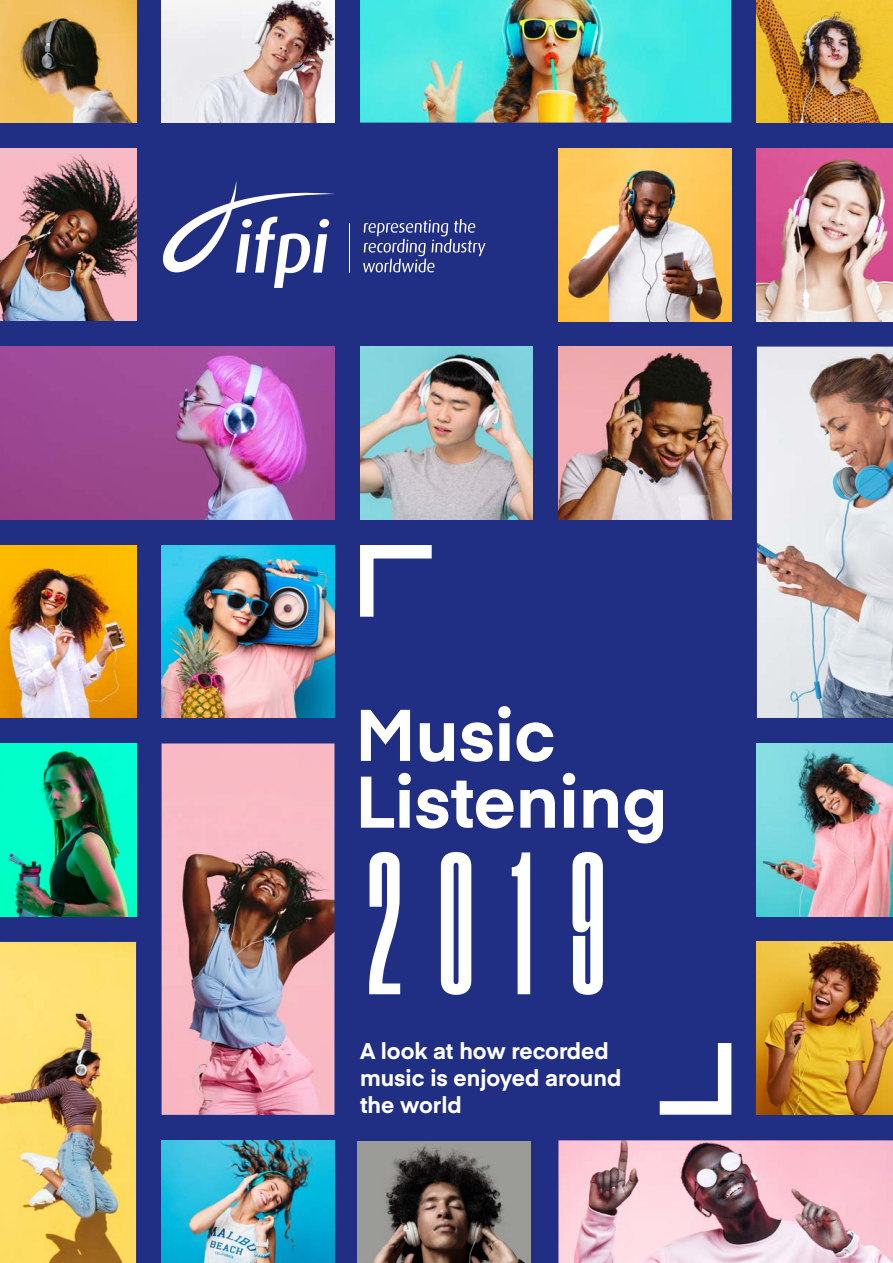
<style>
.page{position:relative;width:893px;height:1263px;background:#202e84}
.page>*{position:absolute;margin:0;border:0;box-sizing:border-box;transform-origin:0 0}
.t1{font:700 149.85px "Tusker Grotesk 2700";color:#fff}
.t2{font:700 71.85px/66.8px "Eina 01";color:#fff}
.H2_Line_Above{font:700 22.5px/27px "Eina 01";color:#fff}
</style>
<div class="page">
<img style="left:162px;top:0;width:172px;height:123px">
<img style="left:162px;top:545px;width:172px;height:173px">
<img style="left:0;top:347px;width:334px;height:172px">
<img style="left:162px;top:743px;width:172px;height:372px">
<img style="left:162px;top:1140px;width:172px;height:123px">
<img style="left:558px;top:148px;width:173px;height:173px">
<img style="left:558px;top:347px;width:173px;height:172px">
<img style="left:757px;top:148px;width:136px;height:173px">
<img style="left:757px;top:0;width:136px;height:123px">
<img style="left:757px;top:942px;width:136px;height:173px">
<img style="left:757px;top:347px;width:136px;height:371px">
<img style="left:757px;top:743px;width:136px;height:173px">
<img style="left:558px;top:1140px;width:335px;height:123px">
<img style="left:0;top:148px;width:136px;height:173px">
<img style="left:0;top:0;width:136px;height:123px">
<img style="left:0;top:545px;width:136px;height:173px">
<img style="left:0;top:743px;width:136px;height:173px">
<img style="left:0;top:942px;width:136px;height:321px">
<img style="left:360px;top:0;width:371px;height:123px">
<img style="left:360px;top:347px;width:173px;height:172px">
<img style="left:357px;top:1142px;width:173px;height:121px">
<svg style="left:360px;top:545px;width:72px;height:72px"></svg>
<svg style="left:659px;top:1043px;width:73px;height:72px"></svg>
<svg style="left:163px;top:181px;width:172px;height:107px"></svg>
<hr style="left:349px;top:223px;width:1px;height:49px;background:#fff">
<svg style="left:363px;top:219px;width:122px;height:53px"></svg>
<p class="t2" style="left:355px;top:698px;width:313px">Music<br>Listening</p>
<p class="t1" style="left:368px;top:836px;width:239px">2019</p>
<p class="H2_Line_Above" style="left:360px;top:1036px;width:263px">A look at how recorded music is enjoyed around the world</p>
</div>
